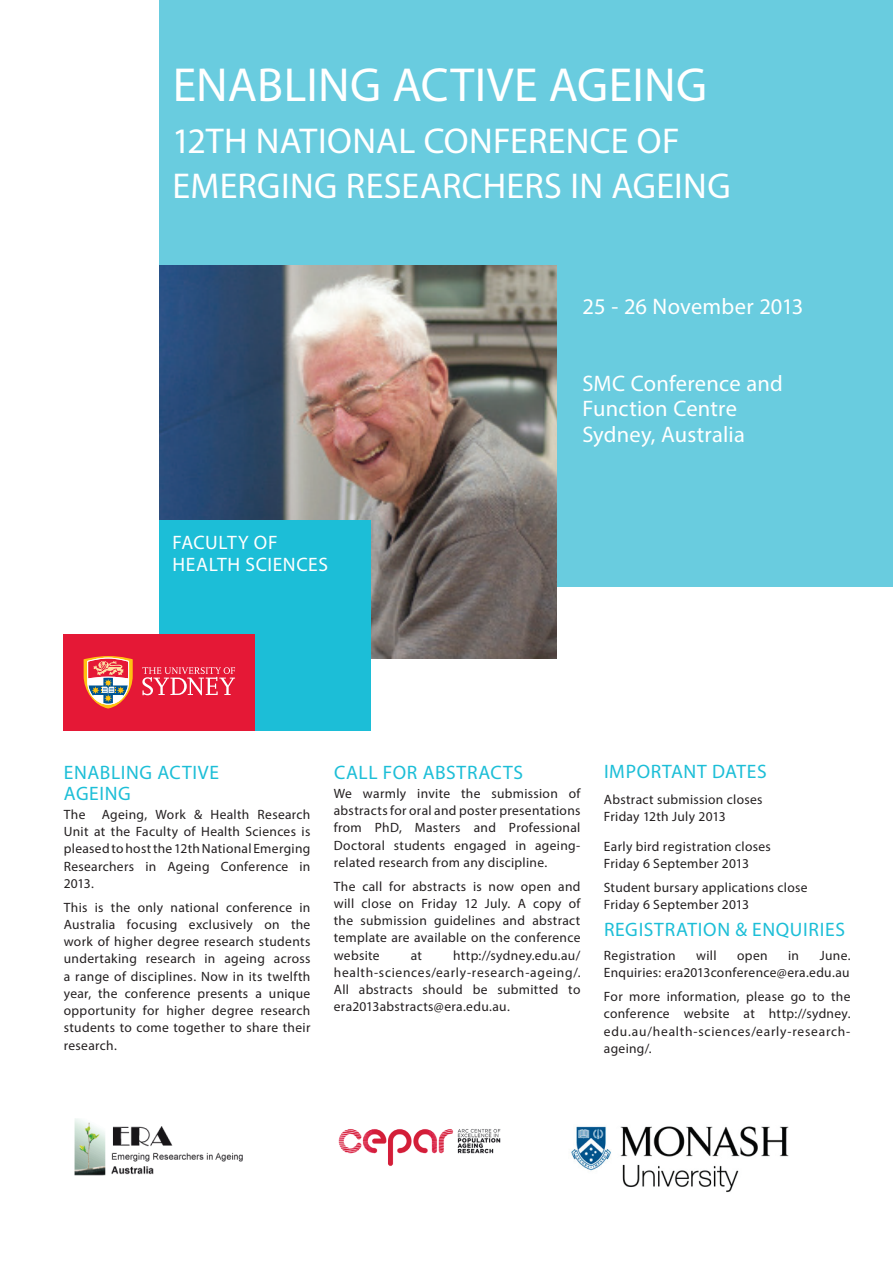
<style>
.page{position:relative;width:893px;height:1263px;background:#fff}
.page>*{position:absolute;margin:0;border:0;box-sizing:border-box;transform-origin:0 0}
.t1{font:48px "Myriad Pro";letter-spacing:.01em;color:#fff}
.t2{font:36px/45px "Myriad Pro";letter-spacing:.015em;color:#fff}
.t3{font:22.5px/25.5px "Myriad Pro";letter-spacing:.01em;color:#fff}
.t4{font:19.5px/21px "Myriad Pro";letter-spacing:.035em;color:#1cbed7}
.t5{font:19.5px/22.5px "Myriad Pro";letter-spacing:.03em;color:#fff}
.t6{font:13.5px/17.2px "Myriad Pro";letter-spacing:.025em;color:#231f20;text-align:justify}
</style>
<div class="page">
<div style="left:159px;top:0;width:734px;height:587px;background:#69ccdf"></div>
<img style="left:159px;top:265px;width:397px;height:393px">
<div style="left:159px;top:520px;width:212px;height:210px;background:#1cbed7"></div>
<div style="left:64px;top:634px;width:191px;height:96px;background:#e51836"></div>
<svg style="left:142px;top:667px;width:93px;height:29px"></svg>
<svg style="left:84px;top:656px;width:49px;height:53px"></svg>
<img style="left:338px;top:1129px;width:163px;height:37px">
<img style="left:74px;top:1118px;width:169px;height:58px">
<img style="left:571px;top:1126px;width:218px;height:67px">
<h1 class="t1" style="left:173px;top:56px;width:536px">Enabling Active Ageing</h1>
<h2 class="t2" style="left:172px;top:117px;width:560px">12th National Conference of<br>Em erging Researchers in Ageing</h2>
<h3 class="t3" style="left:583px;top:294px;width:222px">25 - 26 November 2013</h3>
<h3 class="t5" style="left:172px;top:531px;width:155px">faculty of health sciences</h3>
<h3 class="t3" style="left:583px;top:370px;width:202px">SMC Conference and<br>Function Centre<br>Sydney, Australia</h3>
<h3 class="t4" style="left:64px;top:761px;width:157px">enabling active ageing</h3>
<p class="t6" style="left:64px;top:805px;width:248px">The Ageing, Work &amp; Health Research Unit at the Faculty of Health Sciences is pleased to host the 12th National Emerging Researchers in Ageing Conference in 2013.</p>
<p class="t6" style="left:64px;top:898px;width:248px">This is the only national conference in Australia focusing exclusively on the work of higher degree research students undertaking research in ageing across a range of disciplines. Now in its twelfth year, the conference presents a unique opportunity for higher degree research students to come together to share their research.</p>
<h3 class="t4" style="left:334px;top:761px;width:189px">call for abstracts</h3>
<p class="t6" style="left:334px;top:784px;width:248px">We warmly invite the submission of abstracts for oral and poster presentations from PhD, Masters and Professional Doctoral students engaged in ageing&shy;related research from any discipline.</p>
<p class="t6" style="left:334px;top:877px;width:248px">The call for abstracts is now open and will close on Friday 12 July. A copy of the submission guidelines and abstract template are available on the conference website</p>
<p class="t6" style="left:334px;top:946px;width:248px;text-indent:119px">http://sydney.edu.au/ health-sciences/early-research-ageing/.<br>All abstracts should be submitted to era2013abstracts@era.edu.au.</p>
<p class="t6" style="left:411px;top:946px;width:13px">at</p>
<h3 class="t4" style="left:604px;top:761px;width:162px">important dates</h3>
<p class="t6" style="left:604px;top:790px;width:160px">Abstract submission closes<br>Friday 12th July 2013</p>
<p class="t6" style="left:604px;top:838px;width:169px">Early bird registration closes<br>Friday 6 September 2013</p>
<p class="t6" style="left:604px;top:878px;width:205px">Student bursary applications close<br>Friday 6 September 2013</p>
<h3 class="t4" style="left:604px;top:919px;width:241px">registration &amp; enquiries</h3>
<p class="t6" style="left:604px;top:947px;width:73px">Registration</p>
<p class="t6" style="left:696px;top:947px;width:22px">will</p>
<p class="t6" style="left:737px;top:947px;width:32px">open</p>
<p class="t6" style="left:788px;top:947px;width:12px">in</p>
<p class="t6" style="left:604px;top:947px;width:248px;text-align:right">June.<br>Enquiries: era2013conference@era.edu.au</p>
<p class="t6" style="left:604px;top:988px;width:248px">For more information, please go to the conference website at http://sydney. edu.au/health-sciences/early-research&shy;ageing/.</p>
</div>
